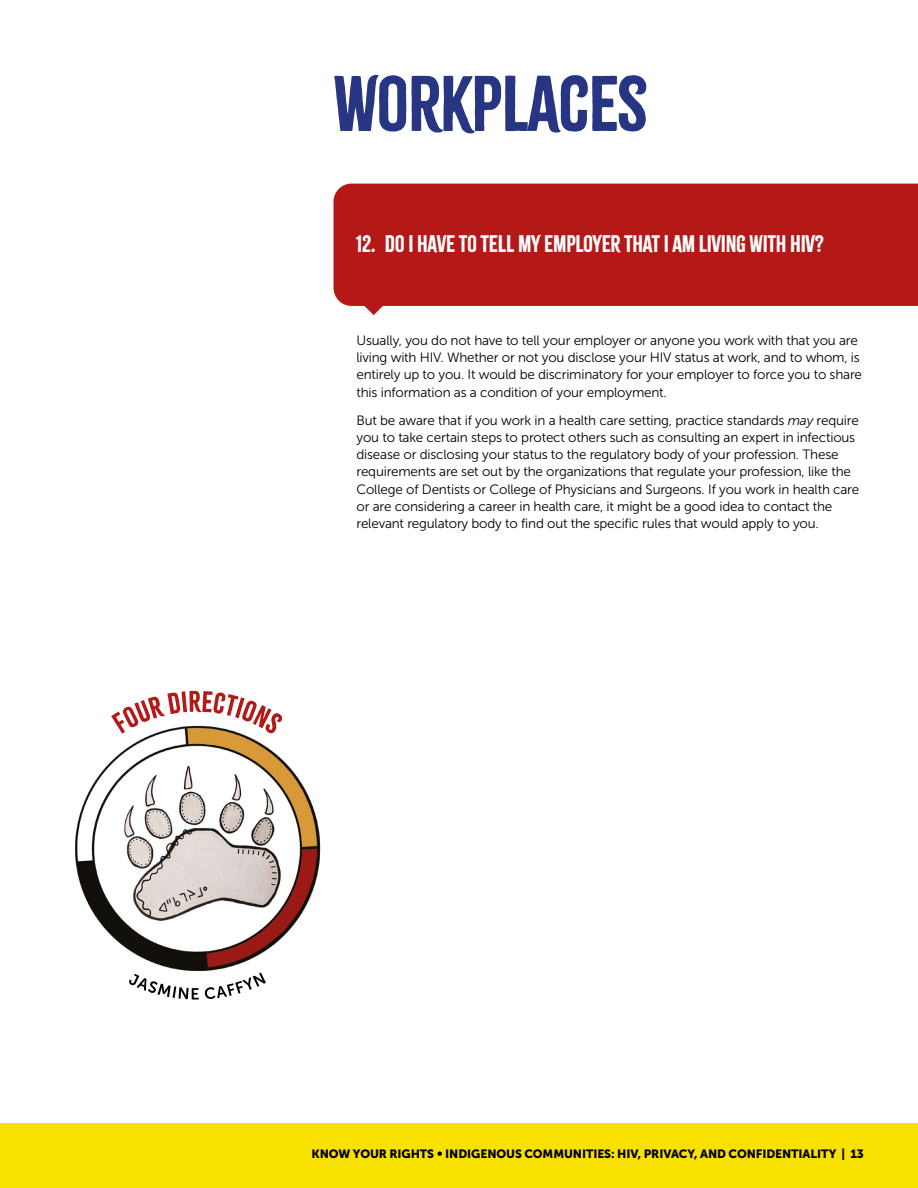
<style>
.page{position:relative;width:918px;height:1188px;background:#fff}
.page>*{position:absolute;margin:0;border:0;box-sizing:border-box;transform-origin:0 0}
.Headers{font:69px "Citrus Gothic Solid";letter-spacing:-.015em;color:#283583}
.Questions{font:21px "Citrus Gothic Solid";letter-spacing:-.015em;color:#fff}
.Body_Copy{font:13.5px/17.2px "Museo Sans 300";letter-spacing:-.015em;color:#000}
.t1{font:12px "Museo Sans 900";letter-spacing:-.01em;color:#000}
.s1{font-style:italic}
</style>
<div class="page">
<div style="left:0;top:1123px;width:918px;height:65px;background:#f8e100"></div>
<div style="left:334px;top:184px;width:584px;height:122px;background:#b41918"></div>
<svg style="left:357px;top:281px;width:34px;height:34px"></svg>
<svg style="left:129px;top:973px;width:137px;height:27px"></svg>
<svg style="left:111px;top:691px;width:171px;height:43px"></svg>
<img style="left:73px;top:724px;width:249px;height:249px;border-radius:125px">
<p class="Headers" style="left:334px;top:60px;width:316px">WORKPLACES</p>
<p class="Questions" style="left:356px;top:230px;width:469px">12. DO I HAVE TO TELL MY EMPLOYER THAT I AM LIVING WITH HIV?</p>
<p class="Body_Copy" style="left:357px;top:332px;width:507px">Usually, you do not have to tell your employer or anyone you work with that you are living with HIV. Whether or not you disclose your HIV status at work, and to whom, is entirely up to you. It would be discriminatory for your employer to force you to share this information as a condition of your employment.</p>
<p class="Body_Copy" style="left:357px;top:411px;width:504px">But be aware that if you work in a health care setting, practice standards <span class="s1">may</span> require you to take certain steps to protect others such as consulting an expert in infectious disease or disclosing your status to the regulatory body of your profession. These requirements are set out by the organizations that regulate your profession, like the College of Dentists or College of Physicians and Surgeons. If you work in health care or are considering a career in health care, it might be a good idea to contact the relevant regulatory body to find out the specific rules that would apply to you.</p>
<p class="t1" style="left:312px;top:1147px;width:554px">KNOW YOUR RIGHTS • INDIGENOUS COMMUNITIES: HIV, PRIVACY, AND CONFIDENTIALITY | 13</p>
</div>
